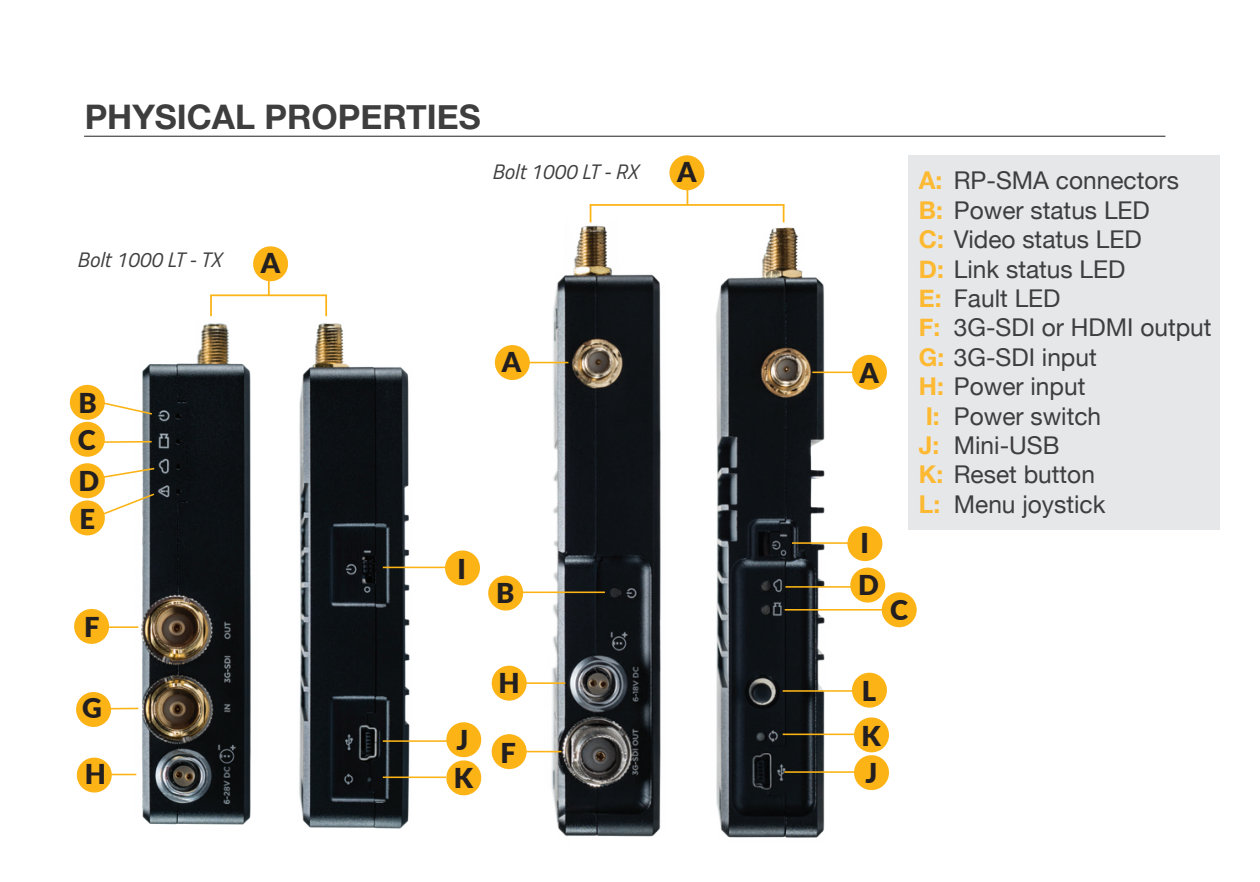
<style>
.page{position:relative;width:1260px;height:882px;background:#fff}
.page>*{position:absolute;margin:0;border:0;box-sizing:border-box;transform-origin:0 0}
.t1{font:700 33.95px "Helvetica Neue";color:#3e3e3f}
.t2{font:900 27.3px/37.1px "Lato";color:#231f20}
.t3{font:24.5px/29.4px "Helvetica Neue";color:#3e3e3f}
.t4{font:italic 21px "Titillium Web";color:#3e3e3f}
.s1{font-weight:700;color:#fdb931}
</style>
<div class="page">
<hr style="left:84px;top:136px;width:1081px;height:1px;background:#231f20">
<hr style="left:103px;top:774px;width:33px;height:1px;background:#fbb316">
<div style="left:908px;top:155px;width:311px;height:375px;background:#e6e7e9"></div>
<img style="left:299px;top:323px;width:125px;height:506px">
<svg style="left:76px;top:757px;width:38px;height:36px"></svg>
<hr style="left:383px;top:567px;width:69px;height:1px;background:#fbb316">
<img style="left:133px;top:316px;width:118px;height:509px">
<div style="left:76px;top:692px;width:35px;height:35px;background:#fbb316;border-radius:50%"></div>
<div style="left:74px;top:609px;width:35px;height:35px;background:#fbb316;border-radius:50%"></div>
<div style="left:70px;top:385px;width:35px;height:35px;background:#fbb316;border-radius:50%"></div>
<svg style="left:98px;top:396px;width:56px;height:20px"></svg>
<div style="left:70px;top:422px;width:35px;height:35px;background:#fbb316;border-radius:50%"></div>
<hr style="left:80px;top:441px;width:72px;height:2px;background:#fbb316">
<div style="left:70px;top:463px;width:35px;height:35px;background:#fbb316;border-radius:50%"></div>
<svg style="left:98px;top:467px;width:58px;height:15px"></svg>
<div style="left:70px;top:500px;width:35px;height:35px;background:#fbb316;border-radius:50%"></div>
<svg style="left:76px;top:492px;width:80px;height:34px"></svg>
<img style="left:544px;top:222px;width:117px;height:615px">
<svg style="left:111px;top:708px;width:27px;height:1px"></svg>
<hr style="left:383px;top:740px;width:66px;height:2px;background:#fbb316">
<hr style="left:511px;top:592px;width:94px;height:1px;background:#fbb316">
<svg style="left:443px;top:550px;width:83px;height:61px"></svg>
<svg style="left:444px;top:722px;width:38px;height:74px"></svg>
<hr style="left:383px;top:777px;width:63px;height:1px;background:#fbb316">
<hr style="left:109px;top:626px;width:29px;height:2px;background:#fbb316">
<svg style="left:253px;top:246px;width:36px;height:48px"></svg>
<hr style="left:325px;top:296px;width:2px;height:20px;background:#fbb316">
<hr style="left:210px;top:296px;width:2px;height:20px;background:#fbb316">
<hr style="left:210px;top:294px;width:117px;height:2px;background:#fbb316">
<img style="left:716px;top:222px;width:121px;height:616px">
<hr style="left:785px;top:771px;width:85px;height:2px;background:#fbb316">
<hr style="left:783px;top:690px;width:85px;height:2px;background:#fbb316">
<hr style="left:505px;top:751px;width:56px;height:1px;background:#fbb316">
<div style="left:492px;top:734px;width:35px;height:35px;background:#fbb316;border-radius:50%"></div>
<hr style="left:792px;top:542px;width:80px;height:2px;background:#fbb316">
<svg style="left:845px;top:526px;width:38px;height:36px"></svg>
<hr style="left:509px;top:682px;width:56px;height:2px;background:#fbb316">
<div style="left:492px;top:666px;width:35px;height:35px;background:#fbb316;border-radius:50%"></div>
<svg style="left:850px;top:672px;width:39px;height:119px"></svg>
<hr style="left:783px;top:734px;width:85px;height:1px;background:#fbb316">
<hr style="left:785px;top:609px;width:105px;height:2px;background:#fbb316">
<hr style="left:785px;top:586px;width:87px;height:2px;background:#fbb316">
<div style="left:850px;top:568px;width:35px;height:35px;background:#fbb316;border-radius:50%"></div>
<div style="left:882px;top:592px;width:35px;height:35px;background:#fbb316;border-radius:50%"></div>
<svg style="left:850px;top:354px;width:37px;height:36px"></svg>
<hr style="left:812px;top:372px;width:50px;height:1px;background:#fbb316">
<hr style="left:512px;top:362px;width:56px;height:1px;background:#fbb316">
<div style="left:495px;top:345px;width:35px;height:35px;background:#fbb316;border-radius:50%"></div>
<svg style="left:669px;top:155px;width:36px;height:49px"></svg>
<svg style="left:783px;top:206px;width:2px;height:16px"></svg>
<svg style="left:590px;top:206px;width:1px;height:16px"></svg>
<hr style="left:590px;top:204px;width:195px;height:2px;background:#fbb316">
<h1 class="t1" style="left:85px;top:90px;width:398px">PHYSICAL PROPERTIES</h1>
<p class="t4" style="left:492px;top:156px;width:148px">Bolt 1000 LT - RX</p>
<p class="t4" style="left:77px;top:244px;width:146px">Bolt 1000 LT - TX</p>
<p class="t2" style="left:261px;top:244px;width:21px">A</p>
<p class="t2" style="left:78px;top:383px;width:20px">B<br>C</p>
<p class="t2" style="left:78px;top:461px;width:22px">D<br>E</p>
<p class="t2" style="left:84px;top:607px;width:17px">F</p>
<p class="t2" style="left:82px;top:689px;width:21px">G</p>
<p class="t2" style="left:85px;top:755px;width:23px">H</p>
<p class="t2" style="left:502px;top:342px;width:21px">A</p>
<p class="t2" style="left:458px;top:549px;width:10px">I</p>
<p class="t2" style="left:496px;top:573px;width:20px">B</p>
<p class="t2" style="left:456px;top:720px;width:13px">J</p>
<p class="t2" style="left:454px;top:759px;width:21px">K</p>
<p class="t2" style="left:499px;top:663px;width:23px">H</p>
<p class="t2" style="left:501px;top:733px;width:17px">F</p>
<p class="t2" style="left:677px;top:153px;width:21px">A</p>
<p class="t2" style="left:859px;top:353px;width:21px">A</p>
<p class="t2" style="left:860px;top:524px;width:10px">I</p>
<p class="t2" style="left:858px;top:566px;width:22px">D</p>
<p class="t3" style="left:919px;top:167px;width:294px"><span class="s1">A:</span> RP-SMA connectors<br><span class="s1">B:</span> Power status LED<br><span class="s1">C:</span> Video status LED<br><span class="s1">D:</span> Link status LED<br><span class="s1">E:</span> Fault LED<br><span class="s1">F:</span> 3G-SDI or HDMI output<br><span class="s1">G:</span> 3G-SDI input<br><span class="s1">H:</span> Power input<br><span class="s1">I:</span> Power switch<br><span class="s1">J:</span> Mini-USB<br><span class="s1">K:</span> Reset button<br><span class="s1">L:</span> Menu joystick</p>
<p class="t2" style="left:890px;top:590px;width:19px">C</p>
<p class="t2" style="left:862px;top:671px;width:16px">L</p>
<p class="t2" style="left:861px;top:716px;width:21px">K</p>
<p class="t2" style="left:865px;top:754px;width:13px">J</p>
</div>
